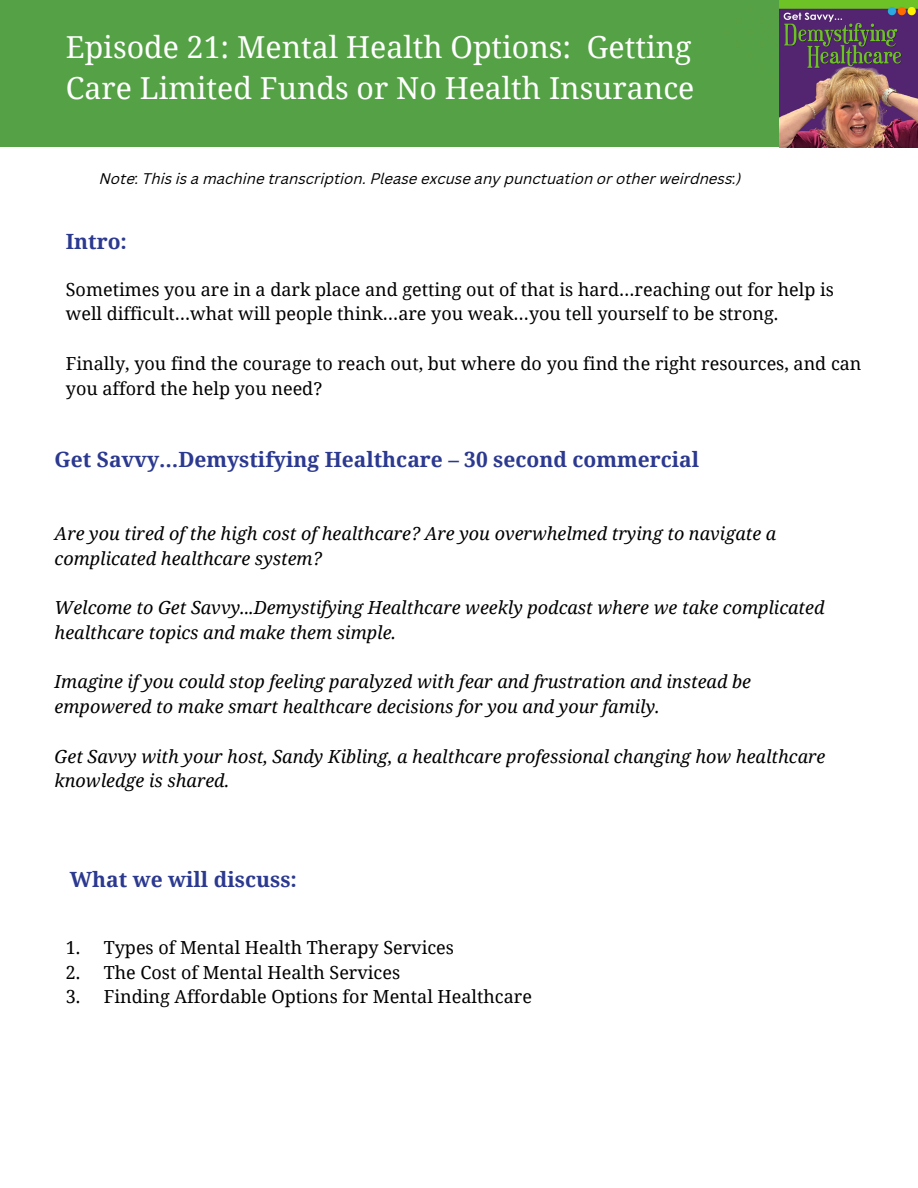
<style>
.page{position:relative;width:918px;height:1188px;background:#fff}
.page>*{position:absolute;margin:0;border:0;box-sizing:border-box;transform-origin:0 0}
.t1{font:30.3px/41.7px "Noto Serif";color:#fff}
.t2{font:700 21px "Noto Serif";color:#2b3990}
.t3{font:italic 18px/24.8px "Noto Serif";color:#000}
.t4{font:18px/24.8px "Noto Serif";color:#000}
.t5{font:italic 15px "Canva Sans";color:#000}
</style>
<div class="page">
<div style="left:0;top:0;width:780px;height:147px;background:#54a245"></div>
<img style="left:780px;top:1px;width:138px;height:146px">
<h1 class="t1" style="left:66px;top:25px;width:630px">Episode 21: Mental Health Options: Getting<br>Care Limited Funds or No Health Insurance</h1>
<p class="t5" style="left:100px;top:173px;width:643px">Note: This is a machine transcription. Please excuse any punctuation or other weirdness:)</p>
<p class="t2" style="left:66px;top:226px;width:63px">Intro:</p>
<p class="t4" style="left:66px;top:276px;width:770px">Sometimes you are in a dark place and getting out of that is hard…reaching out for help is well difficult…what will people think…are you weak…you tell yourself to be strong.</p>
<p class="t4" style="left:66px;top:350px;width:797px">Finally, you find the courage to reach out, but where do you find the right resources, and can you afford the help you need?</p>
<p class="t2" style="left:55px;top:445px;width:646px">Get Savvy…Demystifying Healthcare – 30 second commercial</p>
<p class="t3" style="left:55px;top:520px;width:723px">Are you tired of the high cost of healthcare? Are you overwhelmed trying to navigate a complicated healthcare system?</p>
<p class="t3" style="left:55px;top:595px;width:771px">Welcome to Get Savvy...Demystifying Healthcare weekly podcast where we take complicated healthcare topics and make them simple.</p>
<p class="t3" style="left:55px;top:669px;width:698px">Imagine if you could stop feeling paralyzed with fear and frustration and instead be empowered to make smart healthcare decisions for you and your family.</p>
<p class="t3" style="left:55px;top:743px;width:772px">Get Savvy with your host, Sandy Kibling, a healthcare professional changing how healthcare knowledge is shared.</p>
<p class="t2" style="left:70px;top:864px;width:229px">What we will discuss:</p>
<p class="t4" style="left:66px;top:935px;width:390px">1. Types of Mental Health Therapy Services</p>
<p class="t4" style="left:66px;top:959px;width:336px">2. The Cost of Mental Health Services</p>
<p class="t4" style="left:66px;top:984px;width:468px">3. Finding Affordable Options for Mental Healthcare</p>
</div>
